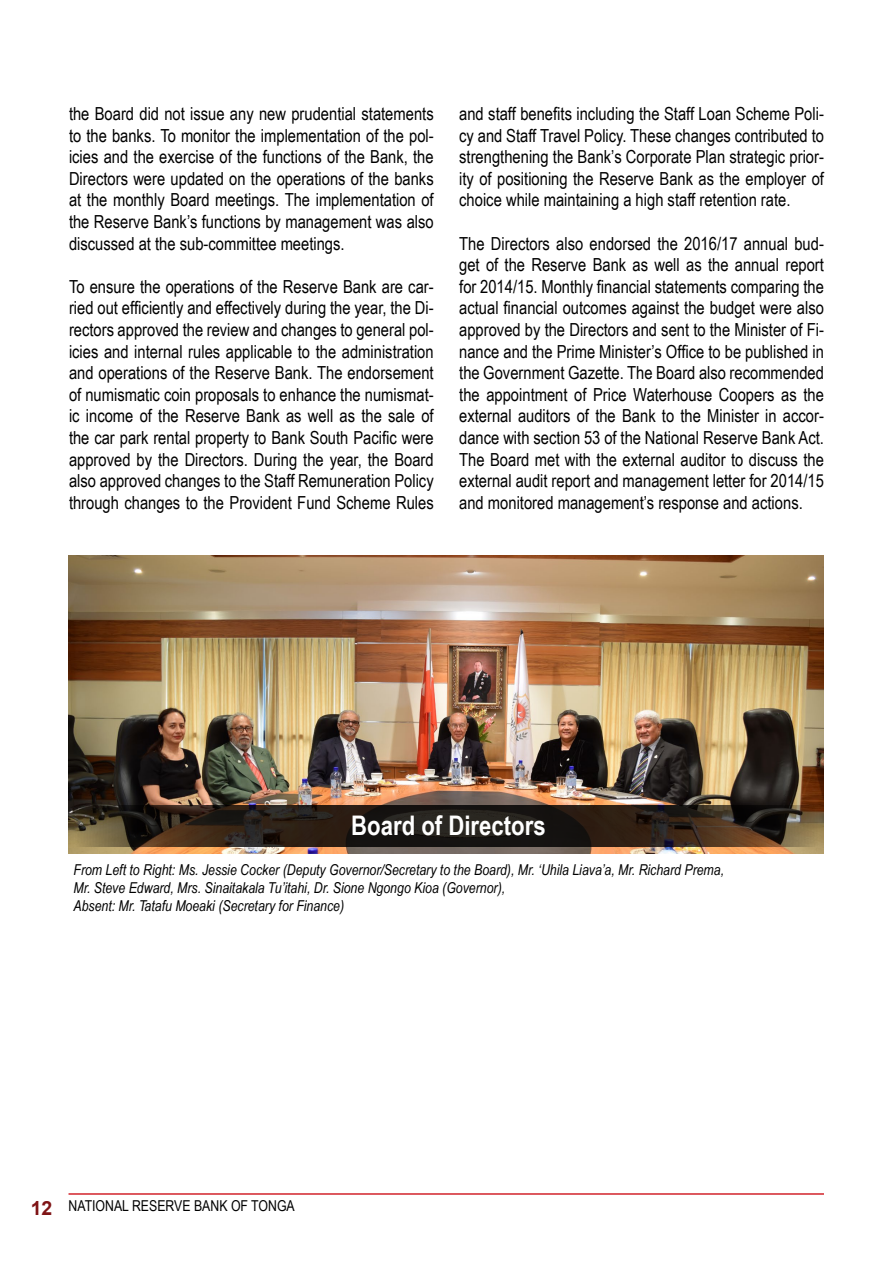
<style>
.page{position:relative;width:893px;height:1263px;background:#fff}
.page>*{position:absolute;margin:0;border:0;box-sizing:border-box;transform-origin:0 0}
.t1{font:700 27px "Arial Narrow";color:#fff}
.t2{font:18px/21.6px "Arial Narrow";color:#000;text-align:justify}
.t3{font:italic 15px/18px "Arial Narrow";color:#000}
.t4{font:15px "Arial Narrow";color:#000}
.s1{font-family:"Arial";font-weight:700;font-size:19.5px;color:#7f1416}
</style>
<div class="page">
<hr style="left:69px;top:1193px;width:755px;height:2px;background:#d2232a">
<img style="left:69px;top:555px;width:755px;height:298px">
<svg style="left:69px;top:805px;width:755px;height:42px;background:#31261c"></svg>
<p class="t2" style="left:69px;top:102px;width:366px">the Board did not issue any new prudential statements to the banks. To monitor the implementation of the pol&shy;icies and the exercise of the functions of the Bank, the Directors were updated on the operations of the banks at the monthly Board meetings. The implementation of the Reserve Bank’s functions by management was also discussed at the sub-committee meetings.</p>
<p class="t2" style="left:69px;top:275px;width:366px">To ensure the operations of the Reserve Bank are car&shy;ried out efficiently and effectively during the year, the Di&shy;rectors approved the review and changes to general pol&shy;icies and internal rules applicable to the administration and operations of the Reserve Bank. The endorsement of numismatic coin proposals to enhance the numismat&shy;ic income of the Reserve Bank as well as the sale of the car park rental property to Bank South Pacific were approved by the Directors. During the year, the Board also approved changes to the Staff Remuneration Policy through changes to the Provident Fund Scheme Rules</p>
<p class="t2" style="left:459px;top:102px;width:366px">and staff benefits including the Staff Loan Scheme Poli&shy;cy and Staff Travel Policy. These changes contributed to strengthening the Bank’s Corporate Plan strategic prior&shy;ity of positioning the Reserve Bank as the employer of choice while maintaining a high staff retention rate.</p>
<p class="t2" style="left:459px;top:232px;width:366px">The Directors also endorsed the 2016/17 annual bud&shy;get of the Reserve Bank as well as the annual report for 2014/15. Monthly financial statements comparing the actual financial outcomes against the budget were also approved by the Directors and sent to the Minister of Fi&shy;nance and the Prime Minister’s Office to be published in the Government Gazette. The Board also recommended the appointment of Price Waterhouse Coopers as the external auditors of the Bank to the Minister in accor&shy;dance with section 53 of the National Reserve Bank Act.<br>The Board met with the external auditor to discuss the external audit report and management letter for 2014/15 and monitored management’s response and actions.</p>
<h1 class="t1" style="left:351px;top:805px;width:196px">Board of Directors</h1>
<p class="t3" style="left:74px;top:860px;width:652px">From Left to Right: Ms. Jessie Cocker (Deputy Governor/Secretary to the Board), Mr. ‘Uhila Liava’a, Mr. Richard Prema,<br>Mr. Steve Edward, Mrs. Sinaitakala Tu’itahi, Dr. Sione Ngongo Kioa (Governor),<br>Absent: Mr. Tatafu Moeaki (Secretary for Finance)</p>
<p class="t4" style="left:31px;top:1195px;width:266px"><span class="s1">12</span> NATIONAL RESERVE BANK OF TONGA</p>
</div>
